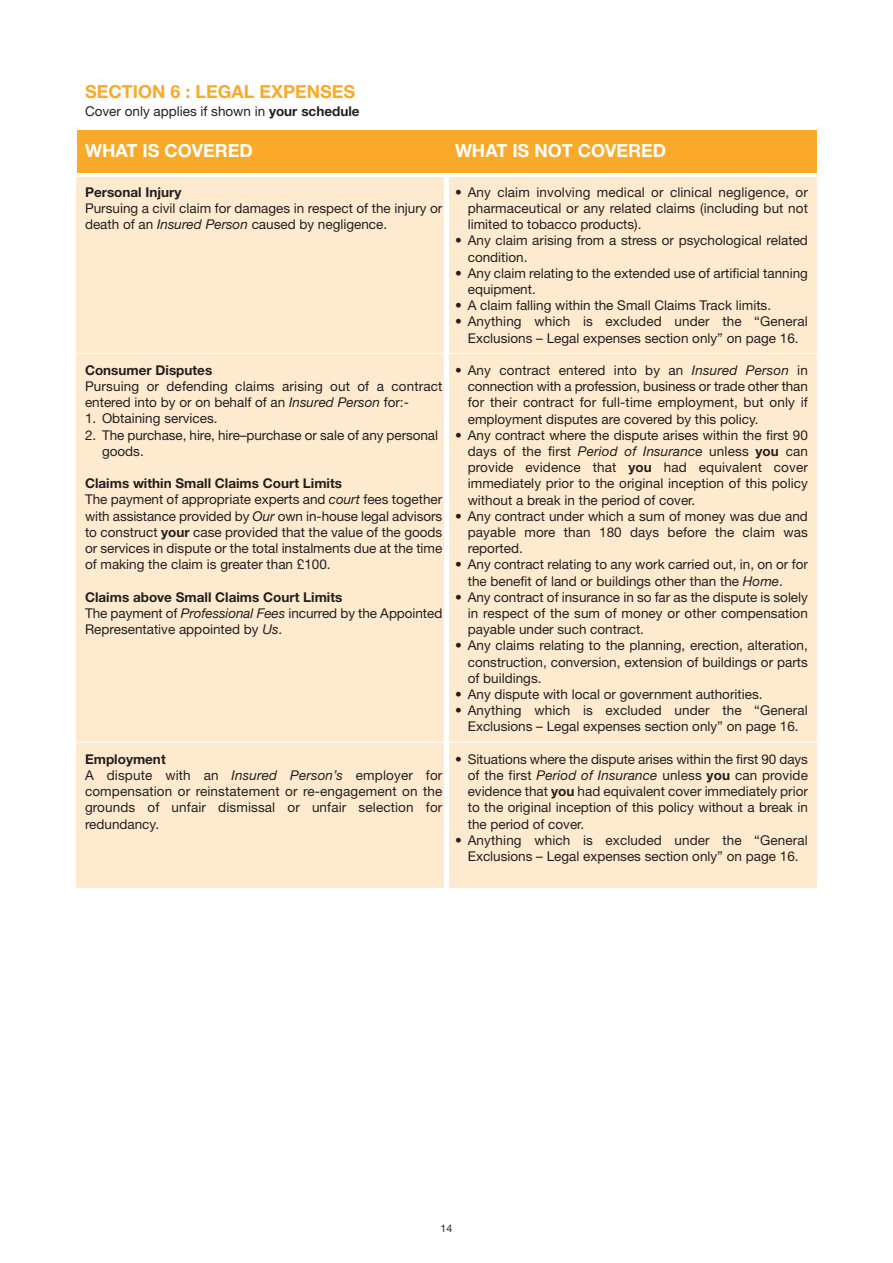
<style>
.page{position:relative;width:893px;height:1263px;background:#fff}
.page>*{position:absolute;margin:0;border:0;box-sizing:border-box;transform-origin:0 0}
.t1{font:700 18px "Helvetica Neue LT Std";color:#fff}
.t2{font:700 18px "Helvetica Neue LT Std";color:#faa928}
.t3{font:13.5px/16.2px "Helvetica Neue LT Std";color:#231f20}
.t4{font:700 13.5px "Helvetica Neue LT Std";color:#231f20}
.t5{font:10.5px "Helvetica Neue LT Std";color:#231f20}
.s1{font-weight:700}
.s2{font-style:italic}
</style>
<div class="page">
<div style="left:77px;top:177px;width:367px;height:710px;background:#feebcf"></div>
<div style="left:449px;top:177px;width:367px;height:710px;background:#feebcf"></div>
<hr style="left:77px;top:353px;width:740px;height:1px;background:#fff">
<hr style="left:77px;top:742px;width:740px;height:1px;background:#fff">
<div style="left:77px;top:131px;width:739px;height:42px;background:#faa928"></div>
<h1 class="t2" style="left:85px;top:85px;width:272px">SECTION 6 : LEGAL EXPENSES</h1>
<p class="t3" style="left:85px;top:105px;width:276px">Cover only applies if shown in <span class="s1">your schedule</span></p>
<h1 class="t1" style="left:85px;top:144px;width:169px">WHAT IS COVERED</h1>
<h1 class="t1" style="left:455px;top:144px;width:213px">WHAT IS NOT COVERED</h1>
<p class="t4" style="left:85px;top:187px;width:98px">Personal Injury</p>
<p class="t3" style="left:85px;top:201px;width:359px">Pursuing a civil claim for damages in respect of the injury or death of an <span class="s2">Insured Person</span> caused by negligence.</p>
<p class="t4" style="left:85px;top:365px;width:129px">Consumer Disputes</p>
<p class="t3" style="left:85px;top:379px;width:359px">Pursuing or defending claims arising out of a contract entered into by or on behalf of an <span class="s2">Insured Person</span> for:-</p>
<p class="t3" style="left:85px;top:412px;width:134px">1. Obtaining services.</p>
<p class="t3" style="left:102px;top:428px;width:338px;text-indent:-17px">2. The purchase, hire, hire–purchase or sale of any personal goods.</p>
<p class="t3" style="left:85px;top:477px;width:359px"><span class="s1">Claims within Small Claims Court Limits<br></span>The payment of appropriate experts and <span class="s2">court</span> fees together with assistance provided by <span class="s2">Our</span> own in-house legal advisors to construct <span class="s1">your</span> case provided that the value of the goods or services in dispute or the total instalments due at the time of making the claim is greater than £100.</p>
<p class="t3" style="left:85px;top:590px;width:359px"><span class="s1">Claims above Small Claims Court Limits<br></span>The payment of <span class="s2">Professional Fees</span> incurred by the Appointed<br>Representative appointed by <span class="s2">Us</span>.</p>
<p class="t3" style="left:85px;top:752px;width:359px"><span class="s1">Employment<br></span>A dispute with an <span class="s2">Insured Person’s</span> employer for compensation or reinstatement or re-engagement on the grounds of unfair dismissal or unfair selection for redundancy.</p>
<p class="t3" style="left:468px;top:185px;width:342px;text-align:justify;text-indent:-13px">• Any claim involving medical or clinical negligence, or pharmaceutical or any related claims (including but not limited to tobacco products).</p>
<p class="t3" style="left:468px;top:234px;width:342px;text-indent:-13px">• Any claim arising from a stress or psychological related condition.</p>
<p class="t3" style="left:468px;top:266px;width:342px;text-indent:-13px">• Any claim relating to the extended use of artificial tanning equipment.</p>
<p class="t3" style="left:455px;top:299px;width:318px">• A claim falling within the Small Claims Track limits.</p>
<p class="t3" style="left:455px;top:315px;width:354px;text-align:center">• Anything which is excluded under the “General<br>Exclusions – Legal expenses section only” on page 16.</p>
<p class="t3" style="left:468px;top:363px;width:342px;text-align:justify;text-indent:-13px">• Any contract entered into by an <span class="s2">Insured Person</span> in connection with a profession, business or trade other than for their contract for full-time employment, but only if employment disputes are covered by this policy.</p>
<p class="t3" style="left:468px;top:428px;width:342px;text-align:justify;text-indent:-13px">• Any contract where the dispute arises within the first 90 days of the first <span class="s2">Period of Insurance</span> unless <span class="s1">you</span> can provide evidence that <span class="s1">you</span> had equivalent cover immediately prior to the original inception of this policy without a break in the period of cover.</p>
<p class="t3" style="left:468px;top:509px;width:342px;text-align:justify;text-indent:-13px">• Any contract under which a sum of money was due and payable more than 180 days before the claim was reported.</p>
<p class="t3" style="left:468px;top:558px;width:342px;text-indent:-13px">• Any contract relating to any work carried out, in, on or for the benefit of land or buildings other than the <span class="s2">Home</span>.</p>
<p class="t3" style="left:468px;top:590px;width:342px;text-align:justify;text-indent:-13px">• Any contract of insurance in so far as the dispute is solely in respect of the sum of money or other compensation payable under such contract.</p>
<p class="t3" style="left:468px;top:639px;width:342px;text-align:justify;text-indent:-13px">• Any claims relating to the planning, erection, alteration, construction, conversion, extension of buildings or parts of buildings.</p>
<p class="t3" style="left:455px;top:687px;width:309px">• Any dispute with local or government authorities.</p>
<p class="t3" style="left:455px;top:704px;width:354px;text-align:center">• Anything which is excluded under the “General<br>Exclusions – Legal expenses section only” on page 16.</p>
<p class="t3" style="left:468px;top:752px;width:342px;text-align:justify;text-indent:-13px">• Situations where the dispute arises within the first 90 days of the first <span class="s2">Period of Insurance</span> unless <span class="s1">you</span> can provide evidence that <span class="s1">you</span> had equivalent cover immediately prior to the original inception of this policy without a break in the period of cover.</p>
<p class="t3" style="left:455px;top:833px;width:354px;text-align:center">• Anything which is excluded under the “General<br>Exclusions – Legal expenses section only” on page 16.</p>
<p class="t5" style="left:441px;top:1225px;width:13px">14</p>
</div>
